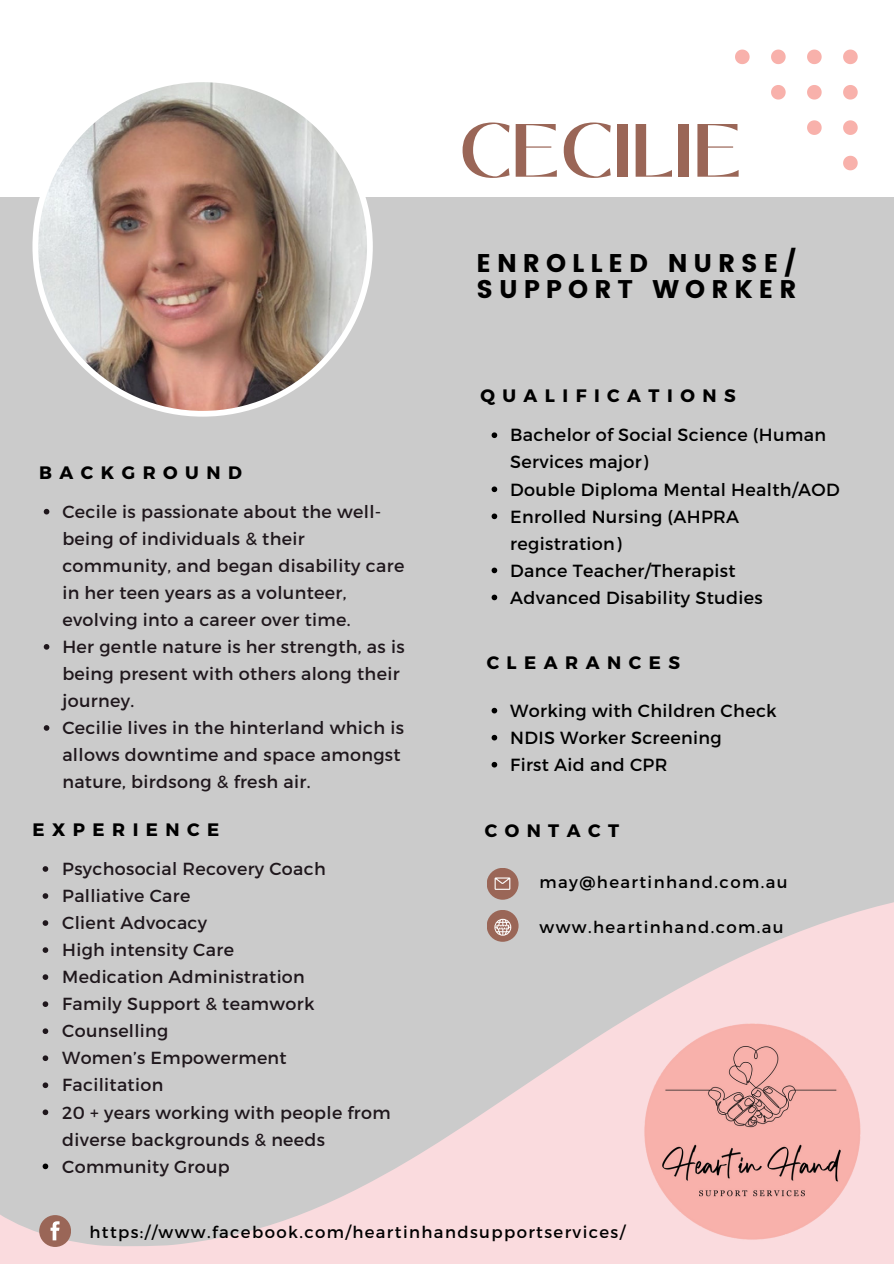
<style>
.page{position:relative;width:894px;height:1264px;background:#fff}
.page>*{position:absolute;margin:0;border:0;box-sizing:border-box;transform-origin:0 0}
.t1{font:600 75px "Black Mango";color:#9a6657}
.t2{font:25.5px/26px "Poppins";letter-spacing:.235em;color:#000}
.t3{font:700 18px "Montserrat";letter-spacing:.415em;color:#000}
.t4{font:17.55px/27px "Montserrat";letter-spacing:.02em;color:#1f171c}
.t5{font:17.55px/27px "Montserrat";letter-spacing:.02em;color:#000}
.t6{font:16.5px "Montserrat";letter-spacing:.085em;color:#000}
</style>
<div class="page">
<div style="left:0;top:197px;width:893px;height:1066px;background:#cbcbcb"></div>
<svg style="left:0;top:893px;width:893px;height:370px"></svg>
<svg style="left:32px;top:82px;width:340px;height:334px;fill:#fff"></svg>
<svg style="left:51px;top:96px;width:302px;height:302px;fill:#fff"></svg>
<svg style="left:72px;top:116px;width:261px;height:261px"></svg>
<img style="left:38px;top:82px;width:329px;height:329px;border-radius:50%">
<svg style="left:735px;top:50px;width:14px;height:14px"></svg>
<svg style="left:771px;top:50px;width:14px;height:14px"></svg>
<svg style="left:807px;top:50px;width:14px;height:14px"></svg>
<svg style="left:843px;top:50px;width:14px;height:14px"></svg>
<svg style="left:771px;top:85px;width:14px;height:15px"></svg>
<svg style="left:807px;top:85px;width:14px;height:15px"></svg>
<svg style="left:843px;top:85px;width:14px;height:15px"></svg>
<svg style="left:807px;top:120px;width:14px;height:15px"></svg>
<svg style="left:843px;top:120px;width:14px;height:15px"></svg>
<svg style="left:843px;top:156px;width:14px;height:14px"></svg>
<img style="left:630px;top:1010px;width:242px;height:242px;border-radius:50%">
<svg style="left:491px;top:707px;width:6px;height:6px"></svg>
<svg style="left:491px;top:734px;width:6px;height:6px"></svg>
<svg style="left:491px;top:762px;width:6px;height:5px"></svg>
<svg style="left:44px;top:509px;width:5px;height:5px"></svg>
<svg style="left:44px;top:644px;width:5px;height:5px"></svg>
<svg style="left:44px;top:725px;width:5px;height:5px"></svg>
<svg style="left:43px;top:866px;width:5px;height:5px"></svg>
<svg style="left:43px;top:893px;width:5px;height:5px"></svg>
<svg style="left:43px;top:920px;width:5px;height:5px"></svg>
<svg style="left:43px;top:947px;width:5px;height:5px"></svg>
<svg style="left:43px;top:974px;width:5px;height:5px"></svg>
<svg style="left:43px;top:1001px;width:5px;height:5px"></svg>
<svg style="left:43px;top:1028px;width:5px;height:6px"></svg>
<svg style="left:43px;top:1055px;width:5px;height:6px"></svg>
<svg style="left:43px;top:1082px;width:5px;height:6px"></svg>
<svg style="left:43px;top:1109px;width:5px;height:6px"></svg>
<svg style="left:43px;top:1163px;width:5px;height:6px"></svg>
<svg style="left:491px;top:432px;width:6px;height:6px"></svg>
<svg style="left:491px;top:486px;width:6px;height:6px"></svg>
<svg style="left:491px;top:513px;width:6px;height:6px"></svg>
<svg style="left:491px;top:567px;width:6px;height:6px"></svg>
<svg style="left:491px;top:594px;width:6px;height:6px"></svg>
<div style="left:486px;top:909px;width:32px;height:32px;background:#9a6657;border-radius:50%"></div>
<svg style="left:494px;top:918px;width:17px;height:17px"></svg>
<div style="left:486px;top:867px;width:32px;height:32px;background:#9a6657;border-radius:50%"></div>
<svg style="left:494px;top:877px;width:16px;height:12px"></svg>
<div style="left:39px;top:1214px;width:32px;height:32px;background:#9a6657;border-radius:50%"></div>
<svg style="left:50px;top:1221px;width:9px;height:19px"></svg>
<h1 class="t1" style="left:459px;top:94px;width:284px">CECILIE</h1>
<h2 class="t2" style="left:476px;top:250px;width:321px">ENROLLED NURSE/<br>SUPPORT WORKER</h2>
<p class="t3" style="left:39px;top:461px;width:204px">BACKGROUND</p>
<p class="t4" style="left:62px;top:497px;width:344px">Cecile is passionate about the well&shy;being of individuals &amp; their community, and began disability care in her teen years as a volunteer, evolving into a career over time.<br>Her gentle nature is her strength, as is being present with others along their journey.<br>Cecilie lives in the hinterland which is allows downtime and space amongst nature, birdsong &amp; fresh air.</p>
<p class="t3" style="left:480px;top:383px;width:257px">QUALIFICATIONS</p>
<p class="t5" style="left:510px;top:421px;width:331px">Bachelor of Social Science (Human<br>Services major)<br>Double Diploma Mental Health/AOD<br>Enrolled Nursing (AHPRA registration)<br>Dance Teacher/Therapist<br>Advanced Disability Studies</p>
<p class="t3" style="left:486px;top:650px;width:195px">CLEARANCES</p>
<p class="t5" style="left:510px;top:696px;width:268px">Working with Children Check<br>NDIS Worker Screening<br>First Aid and CPR</p>
<p class="t3" style="left:32px;top:818px;width:188px">EXPERIENCE</p>
<p class="t3" style="left:484px;top:819px;width:136px">CONTACT</p>
<p class="t6" style="left:539px;top:871px;width:249px">may@heartinhand.com.au</p>
<p class="t6" style="left:539px;top:916px;width:245px">www.heartinhand.com.au</p>
<p class="t4" style="left:62px;top:854px;width:330px">Psychosocial Recovery Coach<br>Palliative Care<br>Client Advocacy<br>High intensity Care<br>Medication Administration<br>Family Support &amp; teamwork<br>Counselling<br>Women’s Empowerment<br>Facilitation<br>20 + years working with people from diverse backgrounds &amp; needs<br>Community Group</p>
<p class="t6" style="left:89px;top:1221px;width:537px">https://www.facebook.com/heartinhandsupportservices/</p>
</div>
